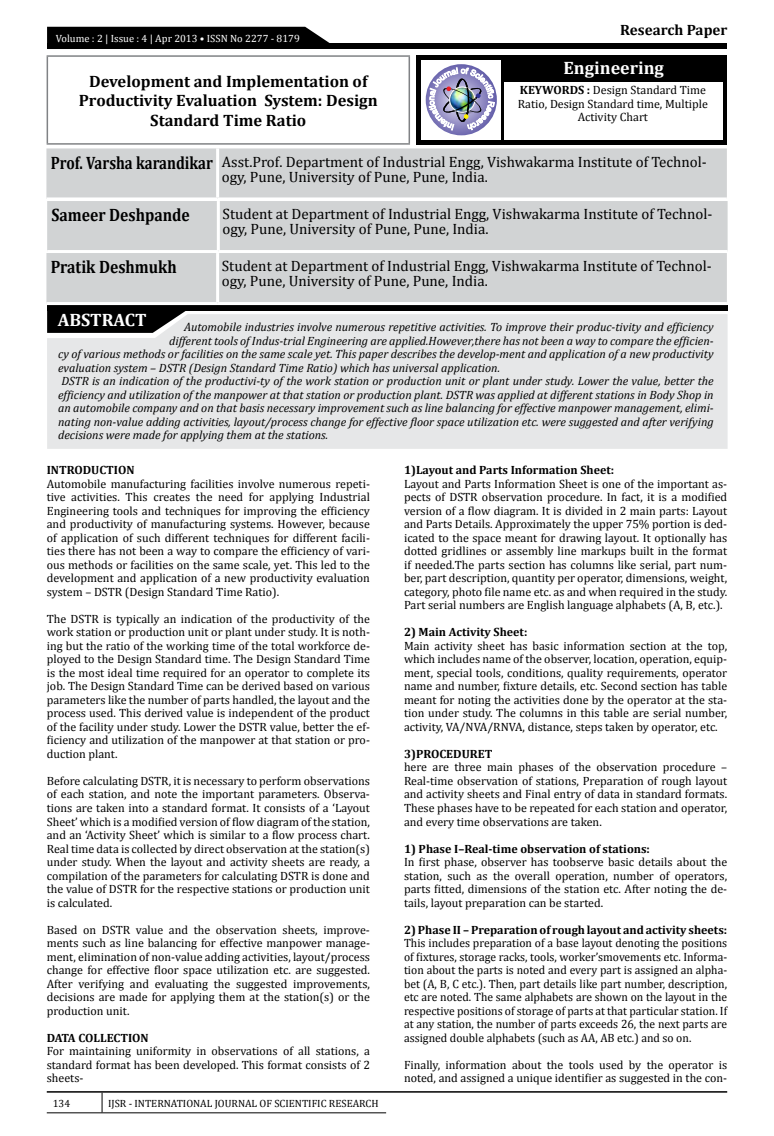
<style>
.page{position:relative;width:774px;height:1136px;background:#fff}
.page>*{position:absolute;margin:0;border:0;box-sizing:border-box;transform-origin:0 0}
.t1{font:700 18px "Cambria";color:#000;scale:.87 1}
.t2{font:700 18px "Cambria";color:#fff}
.t3{font:700 16.5px/19.8px "Cambria";color:#000;text-align:center}
.t4{font:15px/15px "Cambria";color:#000}
.t5{font:700 15px "Cambria";color:#000}
.t6{font:12px/13.5px "Cambria";color:#000;text-align:justify}
.t7{font:italic 12px "Cambria";color:#000}
.t8{font:700 12px "Cambria";color:#000}
.t9{font:10.5px "Cambria";color:#000}
.t10{font:10.5px "Cambria";color:#fff}
.s1{font-weight:700}
.s2{font-weight:700;font-size:18px}
</style>
<div class="page">
<hr style="left:47px;top:1090px;width:680px;height:2px;background:#000">
<svg style="left:102px;top:1092px;width:1px;height:20px"></svg>
<hr style="left:47px;top:1112px;width:55px;height:1px;background:#000">
<hr style="left:102px;top:1112px;width:284px;height:1px;background:#000">
<div style="left:47px;top:43px;width:680px;height:6px;background:#000"></div>
<div style="left:47px;top:27px;width:283px;height:16px;background:#000"></div>
<div style="left:416px;top:55px;width:311px;height:90px;background:#000"></div>
<div style="left:421px;top:60px;width:80px;height:79px;background:#fff"></div>
<svg style="left:426px;top:64px;width:71px;height:71px"></svg>
<img style="left:429px;top:68px;width:65px;height:62px">
<div style="left:504px;top:82px;width:219px;height:57px;background:#fff"></div>
<hr style="left:47px;top:55px;width:363px;height:2px;background:#808285">
<hr style="left:47px;top:57px;width:1px;height:86px;background:#808285">
<hr style="left:408px;top:57px;width:2px;height:86px;background:#808285">
<hr style="left:47px;top:143px;width:363px;height:2px;background:#808285">
<svg style="left:47px;top:311px;width:139px;height:3px"></svg>
<div style="left:47px;top:314px;width:680px;height:135px;background:#e6e7e8"></div>
<div style="left:47px;top:305px;width:680px;height:6px;background:#000"></div>
<div style="left:46px;top:148px;width:681px;height:154px;background:#d1d3d4"></div>
<hr style="left:216px;top:253px;width:3px;height:49px;background:#fff">
<p class="t5" style="left:620px;top:20px;width:109px">Research Paper</p>
<h1 class="t2" style="left:563px;top:55px;width:102px">Engineering</h1>
<p class="t10" style="left:56px;top:32px;width:245px">Volume : 2 | Issue : 4 | Apr 2013 • ISSN No 2277 - 8179</p>
<h2 class="t3" style="left:79px;top:70px;width:300px">Development and Implementation of<br>Productivity Evaluation System: Design<br>Standard Time Ratio</h2>
<p class="t6" style="left:518px;top:83px;width:191px;text-align:center"><span class="s1">KEYWORDS :</span> Design Standard Time<br>Ratio, Design Standard time, Multiple<br>Activity Chart</p>
<p class="t4" style="left:222px;top:154px;width:486px;text-indent:-171px"><span class="s2">Prof. Varsha karandikar</span> Asst.Prof. Department of Industrial Engg, Vishwakarma Institute of Technol&shy;ogy, Pune, University of Pune, Pune, India.</p>
<h1 class="t1" style="left:51px;top:202px;width:161px">Sameer Deshpande</h1>
<p class="t4" style="left:223px;top:206px;width:491px">Student at Department of Industrial Engg, Vishwakarma Institute of Technol&shy;ogy, Pune, University of Pune, Pune, India.</p>
<h1 class="t1" style="left:51px;top:254px;width:146px">Pratik Deshmukh</h1>
<p class="t4" style="left:222px;top:258px;width:491px">Student at Department of Industrial Engg, Vishwakarma Institute of Technol&shy;ogy, Pune, University of Pune, Pune, India.</p>
<h1 class="t2" style="left:58px;top:307px;width:91px">ABSTRACT</h1>
<p class="t7" style="left:184px;top:318px;width:531px">Automobile industries involve numerous repetitive activities. To improve their produc-tivity and efficiency</p>
<p class="t7" style="left:169px;top:332px;width:546px">different tools of Indus-trial Engineering are applied.However,there has not been a way to compare the efficien-</p>
<p class="t7" style="left:58px;top:345px;width:657px">cy of various methods or facilities on the same scale yet. This paper describes the develop-ment and application of a new productivity</p>
<p class="t7" style="left:58px;top:359px;width:443px">evaluation system – DSTR (Design Standard Time Ratio) which has universal application.</p>
<p class="t7" style="left:61px;top:372px;width:654px">DSTR is an indication of the productivi-ty of the work station or production unit or plant under study. Lower the value, better the</p>
<p class="t7" style="left:58px;top:386px;width:657px">efficiency and utilization of the manpower at that station or production plant. DSTR was applied at different stations in Body Shop in</p>
<p class="t7" style="left:58px;top:399px;width:657px">an automobile company and on that basis necessary improvement such as line balancing for effective manpower management, elimi-</p>
<p class="t7" style="left:58px;top:413px;width:657px">nating non-value adding activities, layout/process change for effective floor space utilization etc. were suggested and after verifying</p>
<p class="t7" style="left:58px;top:426px;width:272px">decisions were made for applying them at the stations.</p>
<p class="t8" style="left:47px;top:461px;width:89px">INTRODUCTION</p>
<p class="t6" style="left:47px;top:477px;width:325px">Automobile manufacturing facilities involve numerous repeti&shy;tive activities. This creates the need for applying Industrial Engineering tools and techniques for improving the efficiency and productivity of manufacturing systems. However, because of application of such different techniques for different facili&shy;ties there has not been a way to compare the efficiency of vari&shy;ous methods or facilities on the same scale, yet. This led to the development and application of a new productivity evaluation system – DSTR (Design Standard Time Ratio).</p>
<p class="t6" style="left:47px;top:612px;width:325px">The DSTR is typically an indication of the productivity of the work station or production unit or plant under study. It is noth&shy;ing but the ratio of the working time of the total workforce de&shy;ployed to the Design Standard time. The Design Standard Time is the most ideal time required for an operator to complete its job. The Design Standard Time can be derived based on various parameters like the number of parts handled, the layout and the process used. This derived value is independent of the product of the facility under study. Lower the DSTR value, better the ef&shy;ficiency and utilization of the manpower at that station or pro&shy;duction plant.</p>
<p class="t6" style="left:47px;top:774px;width:325px">Before calculating DSTR, it is necessary to perform observations of each station, and note the important parameters. Observa&shy;tions are taken into a standard format. It consists of a ‘Layout Sheet’ which is a modified version of flow diagram of the station, and an ‘Activity Sheet’ which is similar to a flow process chart.<br>Real time data is collected by direct observation at the station(s) under study. When the layout and activity sheets are ready, a compilation of the parameters for calculating DSTR is done and the value of DSTR for the respective stations or production unit is calculated.</p>
<p class="t6" style="left:47px;top:922px;width:325px">Based on DSTR value and the observation sheets, improve&shy;ments such as line balancing for effective manpower manage&shy;ment, elimination of non-value adding activities, layout/process change for effective floor space utilization etc. are suggested.<br>After verifying and evaluating the suggested improvements, decisions are made for applying them at the station(s) or the production unit.</p>
<p class="t8" style="left:47px;top:1028px;width:103px">DATA COLLECTION</p>
<p class="t6" style="left:47px;top:1044px;width:325px">For maintaining uniformity in observations of all stations, a standard format has been developed. This format consists of 2 sheets-</p>
<p class="t9" style="left:53px;top:1096px;width:19px">134</p>
<p class="t9" style="left:108px;top:1096px;width:272px">IJSR - INTERNATIONAL JOURNAL OF SCIENTIFIC RESEARCH</p>
<p class="t8" style="left:404px;top:461px;width:212px">1)Layout and Parts Information Sheet:</p>
<p class="t6" style="left:404px;top:477px;width:325px">Layout and Parts Information Sheet is one of the important as&shy;pects of DSTR observation procedure. In fact, it is a modified version of a flow diagram. It is divided in 2 main parts: Layout and Parts Details. Approximately the upper 75% portion is ded&shy;icated to the space meant for drawing layout. It optionally has dotted gridlines or assembly line markups built in the format if needed.The parts section has columns like serial, part num&shy;ber, part description, quantity per operator, dimensions, weight, category, photo file name etc. as and when required in the study.<br>Part serial numbers are English language alphabets (A, B, etc.).</p>
<p class="t8" style="left:404px;top:623px;width:125px">2) Main Activity Sheet:</p>
<p class="t6" style="left:404px;top:639px;width:325px">Main activity sheet has basic information section at the top, which includes name of the observer, location, operation, equip&shy;ment, special tools, conditions, quality requirements, operator name and number, fixture details, etc. Second section has table meant for noting the activities done by the operator at the sta&shy;tion under study. The columns in this table are serial number, activity, VA/NVA/RNVA, distance, steps taken by operator, etc.</p>
<p class="t8" style="left:404px;top:745px;width:90px">3)PROCEDURET</p>
<p class="t6" style="left:404px;top:760px;width:325px">here are three main phases of the observation procedure – Real-time observation of stations, Preparation of rough layout and activity sheets and Final entry of data in standard formats.<br>These phases have to be repeated for each station and operator, and every time observations are taken.</p>
<p class="t8" style="left:404px;top:839px;width:247px">1) Phase I–Real-time observation of stations:</p>
<p class="t6" style="left:404px;top:855px;width:325px">In first phase, observer has toobserve basic details about the station, such as the overall operation, number of operators, parts fitted, dimensions of the station etc. After noting the de&shy;tails, layout preparation can be started.</p>
<p class="t8" style="left:404px;top:920px;width:325px">2) Phase II – Preparation of rough layout and activity sheets:</p>
<p class="t6" style="left:404px;top:936px;width:325px">This includes preparation of a base layout denoting the positions of fixtures, storage racks, tools, worker’smovements etc. Informa&shy;tion about the parts is noted and every part is assigned an alpha&shy;bet (A, B, C etc.). Then, part details like part number, description, etc are noted. The same alphabets are shown on the layout in the respective positions of storage of parts at that particular station. If at any station, the number of parts exceeds 26, the next parts are assigned double alphabets (such as AA, AB etc.) and so on.</p>
<p class="t6" style="left:404px;top:1057px;width:325px">Finally, information about the tools used by the operator is noted, and assigned a unique identifier as suggested in the con-</p>
</div>
